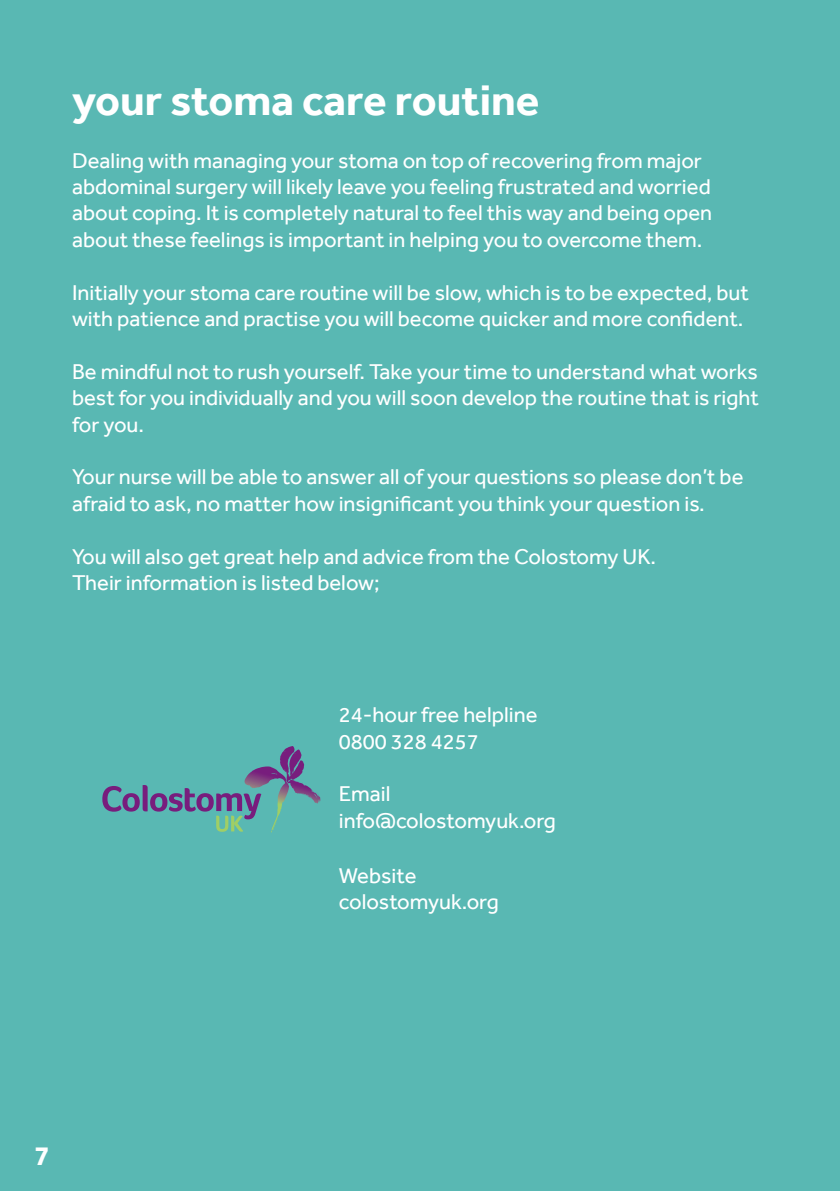
<style>
.page{position:relative;width:840px;height:1191px;background:#fff}
.page>*{position:absolute;margin:0;border:0;box-sizing:border-box;transform-origin:0 0}
.Title_White{font:700 44px "Effra";color:#fff}
.t1{font:700 28px "Effra";color:#fff}
.t2{font:22px/26.4px "Effra";color:#fff}
</style>
<div class="page">
<div style="left:0;top:0;width:839px;height:1191px;background:#59b8b3"></div>
<svg style="left:102px;top:785px;width:159px;height:47px"></svg>
<svg style="left:272px;top:818px;width:6px;height:12px"></svg>
<svg style="left:293px;top:762px;width:5px;height:11px"></svg>
<svg style="left:281px;top:746px;width:11px;height:9px"></svg>
<svg style="left:250px;top:766px;width:18px;height:7px"></svg>
<svg style="left:294px;top:780px;width:10px;height:5px"></svg>
<svg style="left:301px;top:791px;width:20px;height:13px"></svg>
<p class="Title_White" style="left:72px;top:74px;width:468px">your stoma care routine</p>
<p class="t2" style="left:72px;top:147px;width:641px">Dealing with managing your stoma on top of recovering from major abdominal surgery will likely leave you feeling frustrated and worried about coping. It is completely natural to feel this way and being open about these feelings is important in helping you to overcome them.</p>
<p class="t2" style="left:72px;top:279px;width:678px">Initially your stoma care routine will be slow, which is to be expected, but with patience and practise you will become quicker and more confident.</p>
<p class="t2" style="left:72px;top:358px;width:688px;text-align:justify">Be mindful not to rush yourself. Take your time to understand what works best for you individually and you will soon develop the routine that is right for you.</p>
<p class="t2" style="left:72px;top:464px;width:672px">Your nurse will be able to answer all of your questions so please don’t be afraid to ask, no matter how insignificant you think your question is.</p>
<p class="t2" style="left:72px;top:543px;width:585px">You will also get great help and advice from the Colostomy UK.</p>
<p class="t2" style="left:72px;top:569px;width:309px">Their information is listed below;</p>
<p class="t2" style="left:338px;top:701px;width:200px">24-hour free helpline</p>
<p class="t2" style="left:338px;top:728px;width:141px">0800 328 4257</p>
<p class="t2" style="left:338px;top:780px;width:53px">Email</p>
<p class="t2" style="left:338px;top:807px;width:218px">info@colostomyuk.org</p>
<p class="t2" style="left:338px;top:862px;width:79px">Website</p>
<p class="t2" style="left:338px;top:888px;width:161px">colostomyuk.org</p>
<p class="t1" style="left:35px;top:1138px;width:17px">7</p>
</div>
